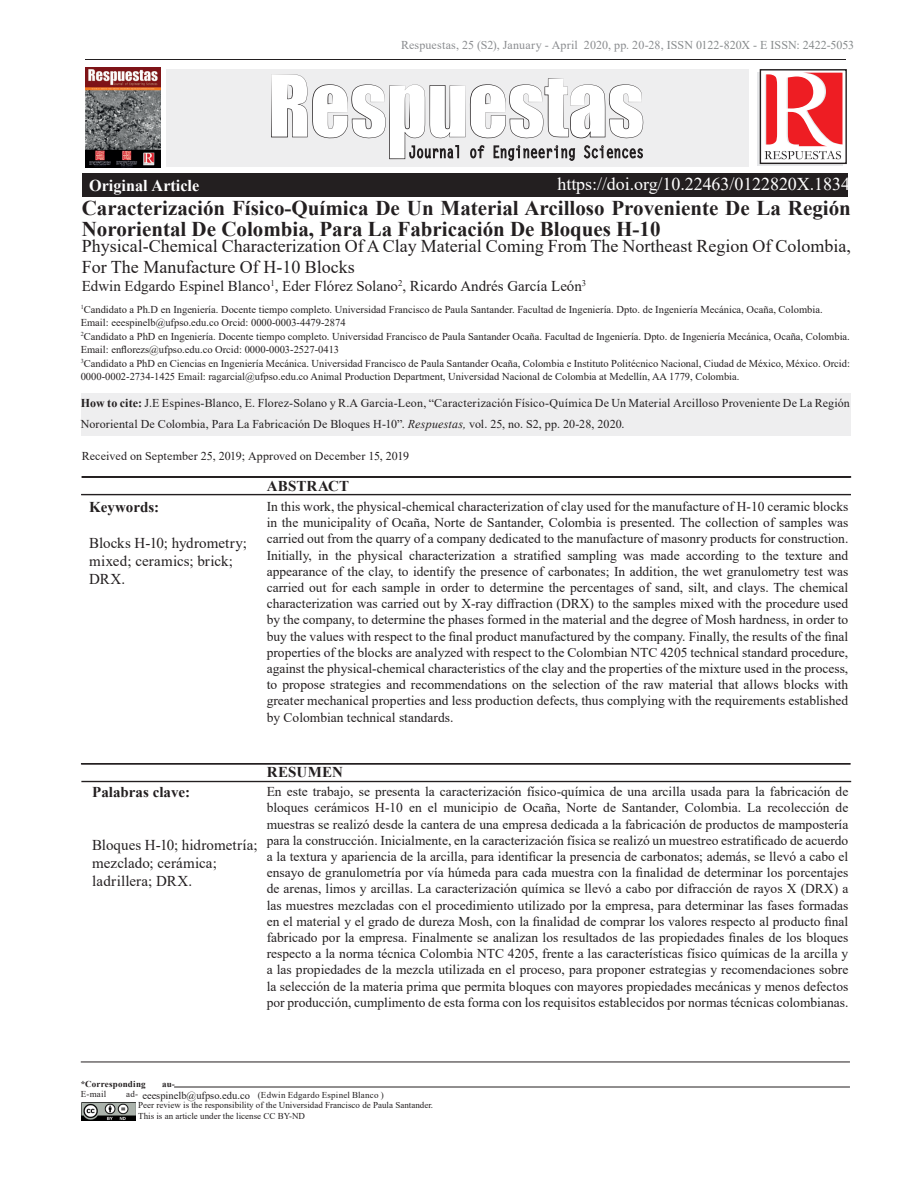
<style>
.page{position:relative;width:918px;height:1188px;background:#fff}
.page>*{position:absolute;margin:0;border:0;box-sizing:border-box;transform-origin:0 0}
.Título_1{font:700 21px/21px "Times New Roman";color:#231f20}
.Título_1-2{font:18px/21px "Times New Roman";color:#231f20}
.Título_1-3{font:18px "Times New Roman";letter-spacing:-.005em;color:#fff}
.t1{font:700 16.5px "Times New Roman";color:#fff}
.Título_1-4{font:15px/18px "Times New Roman";color:#231f20}
.Título_1-5{font:700 15px "Times New Roman";color:#231f20}
.Resumen{font:13.5px/16.2px "Times New Roman";color:#231f20;text-align:justify}
.t2{font:12px/21px "Times New Roman";letter-spacing:.01em;color:#231f20}
.t3{font:12px "Times New Roman";letter-spacing:.005em;color:#8a8c8f}
.Título_1-6{font:10.5px/13.5px "Times New Roman";color:#231f20}
.t4{font:9px/10.8px "Times New Roman";color:#231f20}
.t5{font:9px "Times New Roman";letter-spacing:.025em;color:#231f20}
.t6{font:700 9px "Times New Roman";letter-spacing:.02em;color:#231f20}
.s1{color:#868a8b}
.s2{font-weight:700}
.s3{font-style:italic}
</style>
<div class="page">
<hr style="left:174px;top:1087px;width:676px;height:1px;background:#231f20">
<img style="left:82px;top:1102px;width:53px;height:19px">
<div style="left:166px;top:69px;width:583px;height:98px;background:#eeeeef"></div>
<hr style="left:85px;top:60px;width:761px;height:1px;background:#231f20">
<svg style="left:271px;top:74px;width:372px;height:87px"></svg>
<div style="left:82px;top:173px;width:765px;height:24px;background:#231f20"></div>
<svg style="left:757px;top:72px;width:86px;height:94px"></svg>
<div style="left:760px;top:70px;width:86px;height:93px;background:#fff"></div>
<div style="left:760px;top:69px;width:87px;height:95px;border:1px solid #231f20"></div>
<svg style="left:764px;top:73px;width:79px;height:87px"></svg>
<img style="left:85px;top:68px;width:76px;height:100px">
<div style="left:82px;top:477px;width:769px;height:1px;border:1px solid #231f20"></div>
<div style="left:81px;top:494px;width:770px;height:1px;border:1px solid #231f20"></div>
<hr style="left:81px;top:764px;width:769px;height:1px;background:#231f20">
<div style="left:81px;top:763px;width:769px;height:1px;border:1px solid #231f20"></div>
<div style="left:82px;top:781px;width:769px;height:1px;border:1px solid #231f20"></div>
<hr style="left:81px;top:1062px;width:769px;height:1px;background:#231f20">
<div style="left:82px;top:393px;width:769px;height:43px;background:#eeeeef"></div>
<p class="t1" style="left:89px;top:174px;width:112px">Original Article</p>
<p class="t3" style="left:401px;top:36px;width:455px">Respuestas, 25 (S2), January - April 2020, pp. 20-28, <span class="s1">ISSN 0122-820X - E ISSN: 2422-5053</span></p>
<p class="Título_1-3" style="left:558px;top:171px;width:294px">https://doi.org/10.22463/0122820X.1834</p>
<p class="Título_1" style="left:82px;top:197px;width:771px">Caracterización Físico-Química De Un Material Arcilloso Proveniente De La Región<br>Nororiental De Colombia, Para La Fabricación De Bloques H-10</p>
<p class="Título_1-2" style="left:82px;top:235px;width:771px">Physical-Chemical Characterization Of A Clay Material Coming From The Northeast Region Of Colombia,<br>For The Manufacture Of H-10 Blocks</p>
<p class="Título_1-4" style="left:82px;top:276px;width:506px">Edwin Edgardo Espinel Blanco<sup>1</sup>, Eder Flórez Solano<sup>2</sup>, Ricardo Andrés García León<sup>3</sup></p>
<p class="Título_1-6" style="left:81px;top:302px;width:743px"><sup>1</sup>Candidato a Ph.D en Ingeniería. Docente tiempo completo. Universidad Francisco de Paula Santander. Facultad de Ingeniería. Dpto. de Ingeniería Mecánica, Ocaña, Colombia.</p>
<p class="Título_1-6" style="left:81px;top:315px;width:266px">Email: eeespinelb@ufpso.edu.co Orcid: 0000-0003-4479-2874</p>
<p class="Título_1-6" style="left:81px;top:329px;width:771px"><sup>2</sup>Candidato a PhD en Ingeniería. Docente tiempo completo. Universidad Francisco de Paula Santander Ocaña. Facultad de Ingeniería. Dpto. de Ingeniería Mecánica, Ocaña, Colombia.<br>Email: enflorezs@ufpso.edu.co Orcid: 0000-0003-2527-0413</p>
<p class="Título_1-6" style="left:81px;top:356px;width:771px"><sup>3</sup>Candidato a PhD en Ciencias en Ingeniería Mecánica. Universidad Francisco de Paula Santander Ocaña, Colombia e Instituto Politécnico Nacional, Ciudad de México, México. Orcid:<br>0000-0002-2734-1425 Email: ragarcial@ufpso.edu.co Animal Production Department, Universidad Nacional de Colombia at Medellín, AA 1779, Colombia.</p>
<p class="t2" style="left:81px;top:392px;width:771px"><span class="s2">How to cite:</span> J.E Espines-Blanco, E. Florez-Solano y R.A Garcia-Leon, “Caracterización Físico-Química De Un Material Arcilloso Proveniente De La Región<br>Nororiental De Colombia, Para La Fabricación De Bloques H-10”. <span class="s3">Respuestas,</span> vol. 25, no. S2, pp. 20-28, 2020.</p>
<p class="t2" style="left:82px;top:445px;width:329px">Received on September 25, 2019; Approved on December 15, 2019</p>
<p class="Título_1-5" style="left:89px;top:496px;width:71px">Keywords:</p>
<p class="Título_1-4" style="left:89px;top:533px;width:159px">Blocks H-10; hydrometry; mixed; ceramics; brick;<br>DRX.</p>
<p class="Título_1-5" style="left:267px;top:475px;width:84px">ABSTRACT</p>
<p class="Resumen" style="left:267px;top:498px;width:583px">In this work, the physical-chemical characterization of clay used for the manufacture of H-10 ceramic blocks in the municipality of Ocaña, Norte de Santander, Colombia is presented. The collection of samples was carried out from the quarry of a company dedicated to the manufacture of masonry products for construction.<br>Initially, in the physical characterization a stratified sampling was made according to the texture and appearance of the clay, to identify the presence of carbonates; In addition, the wet granulometry test was carried out for each sample in order to determine the percentages of sand, silt, and clays. The chemical characterization was carried out by X-ray diffraction (DRX) to the samples mixed with the procedure used by the company, to determine the phases formed in the material and the degree of Mosh hardness, in order to buy the values with respect to the final product manufactured by the company. Finally, the results of the final properties of the blocks are analyzed with respect to the Colombian NTC 4205 technical standard procedure, against the physical-chemical characteristics of the clay and the properties of the mixture used in the process, to propose strategies and recommendations on the selection of the raw material that allows blocks with greater mechanical properties and less production defects, thus complying with the requirements established by Colombian technical standards.</p>
<p class="Título_1-5" style="left:92px;top:781px;width:99px">Palabras clave:</p>
<p class="Título_1-4" style="left:92px;top:836px;width:167px">Bloques H-10; hidrometría; mezclado; cerámica; ladrillera; DRX.</p>
<p class="Título_1-5" style="left:267px;top:762px;width:78px">RESUMEN</p>
<p class="Resumen" style="left:267px;top:783px;width:583px">En este trabajo, se presenta la caracterización físico-química de una arcilla usada para la fabricación de bloques cerámicos H-10 en el municipio de Ocaña, Norte de Santander, Colombia. La recolección de muestras se realizó desde la cantera de una empresa dedicada a la fabricación de productos de mampostería para la construcción. Inicialmente, en la caracterización física se realizó un muestreo estratificado de acuerdo a la textura y apariencia de la arcilla, para identificar la presencia de carbonatos; además, se llevó a cabo el ensayo de granulometría por vía húmeda para cada muestra con la finalidad de determinar los porcentajes de arenas, limos y arcillas. La caracterización química se llevó a cabo por difracción de rayos X (DRX) a las muestres mezcladas con el procedimiento utilizado por la empresa, para determinar las fases formadas en el material y el grado de dureza Mosh, con la finalidad de comprar los valores respecto al producto final fabricado por la empresa. Finalmente se analizan los resultados de las propiedades finales de los bloques respecto a la norma técnica Colombia NTC 4205, frente a las características físico químicas de la arcilla y a las propiedades de la mezcla utilizada en el proceso, para proponer estrategias y recomendaciones sobre la selección de la materia prima que permita bloques con mayores propiedades mecánicas y menos defectos por producción, cumplimento de esta forma con los requisitos establecidos por normas técnicas colombianas.</p>
<p class="t6" style="left:81px;top:1078px;width:66px">*Corresponding</p>
<p class="t6" style="left:162px;top:1078px;width:14px">au-</p>
<p class="t4" style="left:81px;top:1089px;width:27px">E-mail</p>
<p class="t4" style="left:126px;top:1089px;width:13px">ad-</p>
<p class="t4" style="left:138px;top:1100px;width:296px">Peer review is the responsibility of the Universidad Francisco de Paula Santander.<br>This is an article under the license CC BY-ND</p>
<p class="Título_1-6" style="left:142px;top:1088px;width:109px">eeespinelb@ufpso.edu.co</p>
<p class="t5" style="left:258px;top:1088px;width:128px">(Edwin Edgardo Espinel Blanco )</p>
</div>
